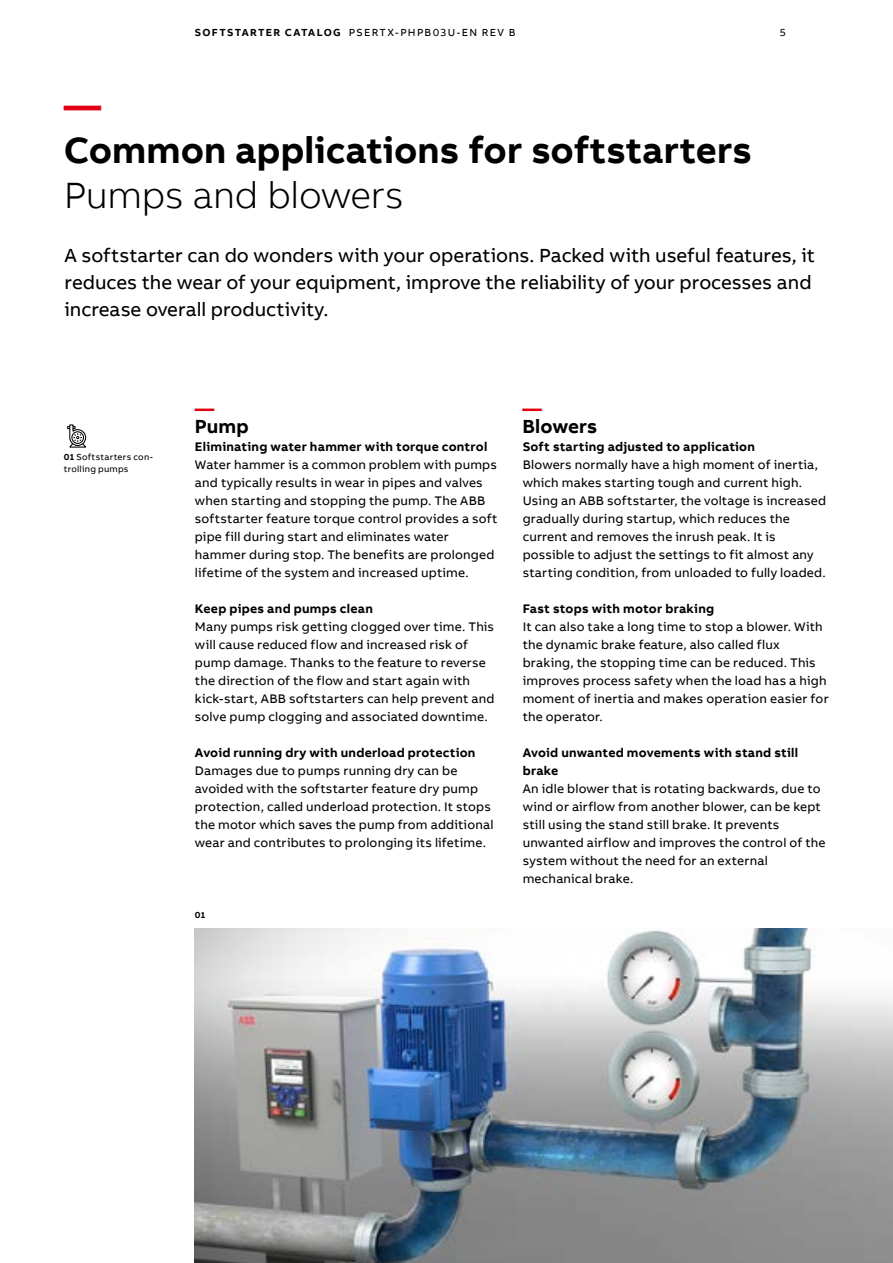
<style>
.page{position:relative;width:893px;height:1263px;background:#fff}
.page>*{position:absolute;margin:0;border:0;box-sizing:border-box;transform-origin:0 0}
.t1{font:700 37.5px "AB Bvoice";color:#000}
.t2{font:300 37.5px "AB Bvoice";letter-spacing:-.01em;color:#000}
.t3{font:700 37.5px "AB Bvoice";color:#e30015}
.t4{font:19.5px/27px "AB Bvoice";color:#000}
.t5{font:700 19.5px "AB Bvoice";letter-spacing:.005em;color:#000}
.t6{font:700 19.5px "AB Bvoice";color:#e30015}
.t7{font:12.75px/18px "AB Bvoice";letter-spacing:.015em;color:#000}
.t8{font:700 12.75px/18px "AB Bvoice";letter-spacing:.02em;color:#000}
.t9{font:10.5px "AB Bvoice";letter-spacing:.125em;color:#000}
.t10{font:9px/12px "AB Bvoice";letter-spacing:.025em;color:#000}
.t11{font:700 9px "AB Bvoice";color:#000}
.s1{font-weight:700}
</style>
<div class="page">
<img style="left:195px;top:929px;width:698px;height:334px">
<svg style="left:67px;top:424px;width:20px;height:24px"></svg>
<p class="t9" style="left:195px;top:26px;width:322px"><span class="s1">SOFTSTARTER CATALOG</span> PSERTX-PHPB03U-EN REV B</p>
<p class="t9" style="left:780px;top:26px;width:7px">5</p>
<h1 class="t3" style="left:64px;top:81px;width:39px">—</h1>
<h1 class="t1" style="left:64px;top:126px;width:690px">Common applications for softstarters</h1>
<h1 class="t2" style="left:64px;top:173px;width:342px">Pumps and blowers</h1>
<h2 class="t4" style="left:65px;top:242px;width:752px">A softstarter can do wonders with your operations. Packed with useful features, it reduces the wear of your equipment, improve the reliability of your processes and increase overall productivity.</h2>
<p class="t10" style="left:64px;top:451px;width:91px"><span class="s1">01</span> Softstarters con&shy;trolling pumps</p>
<h2 class="t6" style="left:195px;top:396px;width:21px">—</h2>
<h2 class="t5" style="left:195px;top:414px;width:55px">Pump</h2>
<p class="t8" style="left:195px;top:437px;width:294px">Eliminating water hammer with torque control</p>
<p class="t7" style="left:195px;top:456px;width:304px">Water hammer is a common problem with pumps and typically results in wear in pipes and valves when starting and stopping the pump. The ABB softstarter feature torque control provides a soft pipe fill during start and eliminates water hammer during stop. The benefits are prolonged lifetime of the system and increased uptime.</p>
<p class="t8" style="left:195px;top:600px;width:179px">Keep pipes and pumps clean</p>
<p class="t7" style="left:195px;top:618px;width:301px">Many pumps risk getting clogged over time. This will cause reduced flow and increased risk of pump damage. Thanks to the feature to reverse the direction of the flow and start again with kick-start, ABB softstarters can help prevent and solve pump clogging and associated downtime.</p>
<p class="t8" style="left:195px;top:744px;width:282px">Avoid running dry with underload protection</p>
<p class="t7" style="left:195px;top:762px;width:300px">Damages due to pumps running dry can be avoided with the softstarter feature dry pump protection, called underload protection. It stops the motor which saves the pump from additional wear and contributes to prolonging its lifetime.</p>
<p class="t11" style="left:195px;top:910px;width:12px">01</p>
<h2 class="t6" style="left:522px;top:396px;width:21px">—</h2>
<h2 class="t5" style="left:522px;top:414px;width:76px">Blowers</h2>
<p class="t8" style="left:523px;top:438px;width:234px">Soft starting adjusted to application</p>
<p class="t7" style="left:523px;top:456px;width:305px">Blowers normally have a high moment of inertia, which makes starting tough and current high.<br>Using an ABB softstarter, the voltage is increased gradually during startup, which reduces the current and removes the inrush peak. It is possible to adjust the settings to fit almost any starting condition, from unloaded to fully loaded.</p>
<p class="t8" style="left:523px;top:600px;width:193px">Fast stops with motor braking</p>
<p class="t7" style="left:523px;top:618px;width:307px">It can also take a long time to stop a blower. With the dynamic brake feature, also called flux braking, the stopping time can be reduced. This improves process safety when the load has a high moment of inertia and makes operation easier for the operator.</p>
<p class="t8" style="left:523px;top:744px;width:277px">Avoid unwanted movements with stand still brake</p>
<p class="t7" style="left:523px;top:780px;width:304px">An idle blower that is rotating backwards, due to wind or airflow from another blower, can be kept still using the stand still brake. It prevents unwanted airflow and improves the control of the system without the need for an external mechanical brake.</p>
</div>
